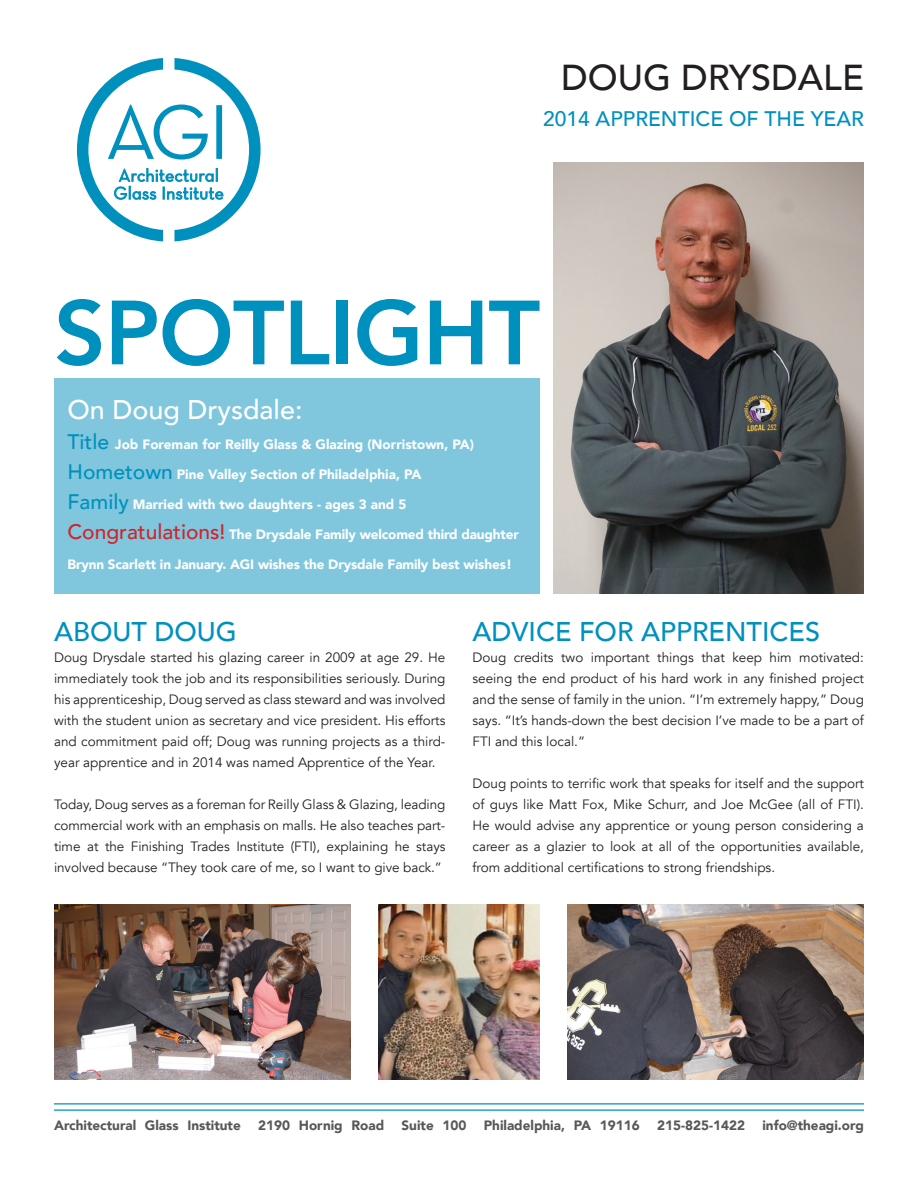
<style>
.page{position:relative;width:918px;height:1188px;background:#fff}
.page>*{position:absolute;margin:0;border:0;box-sizing:border-box;transform-origin:0 0}
.t1{font:800 90px "Avenir";letter-spacing:-.01em;color:#0090be}
.t2{font:500 36px "Avenir";color:#231f20}
.t3{font:500 27px "Avenir";color:#0090be}
.t4{font:500 27px "Avenir";color:#fff}
.t5{font:500 21px "Avenir";color:#0090be}
.t6{font:13.5px/21px "Avenir";color:#231f20;text-align:justify}
.t7{font:900 13.5px "Avenir";color:#fff}
.t8{font:900 13.5px "Avenir";color:#57585a}
.s1{font-weight:500;font-size:21px;color:#0090be}
.s2{font-weight:500;font-size:21px;color:#d1232a}
</style>
<div class="page">
<hr style="left:54px;top:1103px;width:810px;height:2px;background:#0090be">
<hr style="left:54px;top:1109px;width:810px;height:2px;background:#0090be">
<svg style="left:77px;top:58px;width:184px;height:184px"></svg>
<div style="left:54px;top:378px;width:486px;height:216px;background:#80c7de"></div>
<img style="left:554px;top:162px;width:310px;height:432px">
<img style="left:54px;top:904px;width:297px;height:176px">
<img style="left:567px;top:904px;width:297px;height:176px">
<img style="left:378px;top:904px;width:162px;height:176px">
<p class="t2" style="left:561px;top:46px;width:304px">DOUG DRYSDALE</p>
<p class="t5" style="left:543px;top:101px;width:322px">2014 APPRENTICE OF THE YEAR</p>
<h1 class="t1" style="left:54px;top:263px;width:488px">SPOTLIGHT</h1>
<p class="t4" style="left:68px;top:386px;width:237px">On Doug Drysdale:</p>
<p class="t7" style="left:68px;top:432px;width:408px"><span class="s1">Title</span> Job Foreman for Reilly Glass &amp; Glazing (Norristown, PA)</p>
<p class="t7" style="left:68px;top:462px;width:356px"><span class="s1">Hometown</span> Pine Valley Section of Philadelphia, PA</p>
<p class="t7" style="left:68px;top:492px;width:340px"><span class="s1">Family</span> Married with two daughters - ages 3 and 5</p>
<p class="t7" style="left:68px;top:522px;width:453px"><span class="s2">Congratulations!</span> The Drysdale Family welcomed third daughter</p>
<p class="t7" style="left:68px;top:552px;width:446px">Brynn Scarlett in January. AGI wishes the Drysdale Family best wishes!</p>
<p class="t3" style="left:54px;top:608px;width:184px">ABOUT DOUG</p>
<p class="t6" style="left:54px;top:647px;width:393px">Doug Drysdale started his glazing career in 2009 at age 29. He immediately took the job and its responsibilities seriously. During his apprenticeship, Doug served as class steward and was involved with the student union as secretary and vice president. His efforts and commitment paid off; Doug was running projects as a third&shy;year apprentice and in 2014 was named Apprentice of the Year.</p>
<p class="t6" style="left:54px;top:794px;width:393px">Today, Doug serves as a foreman for Reilly Glass &amp; Glazing, leading commercial work with an emphasis on malls. He also teaches part&shy;time at the Finishing Trades Institute (FTI), explaining he stays involved because “They took care of me, so I want to give back.”</p>
<p class="t3" style="left:472px;top:608px;width:349px">ADVICE FOR APPRENTICES</p>
<p class="t6" style="left:472px;top:647px;width:393px">Doug credits two important things that keep him motivated: seeing the end product of his hard work in any finished project and the sense of family in the union. “I’m extremely happy,” Doug says. “It’s hands-down the best decision I’ve made to be a part of FTI and this local.”</p>
<p class="t6" style="left:472px;top:773px;width:393px">Doug points to terrific work that speaks for itself and the support of guys like Matt Fox, Mike Schurr, and Joe McGee (all of FTI).<br>He would advise any apprentice or young person considering a career as a glazier to look at all of the opportunities available, from additional certifications to strong friendships.</p>
<p class="t8" style="left:54px;top:1114px;width:188px">Architectural Glass Institute</p>
<p class="t8" style="left:258px;top:1114px;width:128px">2190 Hornig Road</p>
<p class="t8" style="left:402px;top:1114px;width:66px">Suite 100</p>
<p class="t8" style="left:484px;top:1114px;width:158px">Philadelphia, PA 19116</p>
<p class="t8" style="left:657px;top:1114px;width:89px">215-825-1422</p>
<p class="t8" style="left:762px;top:1114px;width:103px">info@theagi.org</p>
</div>
